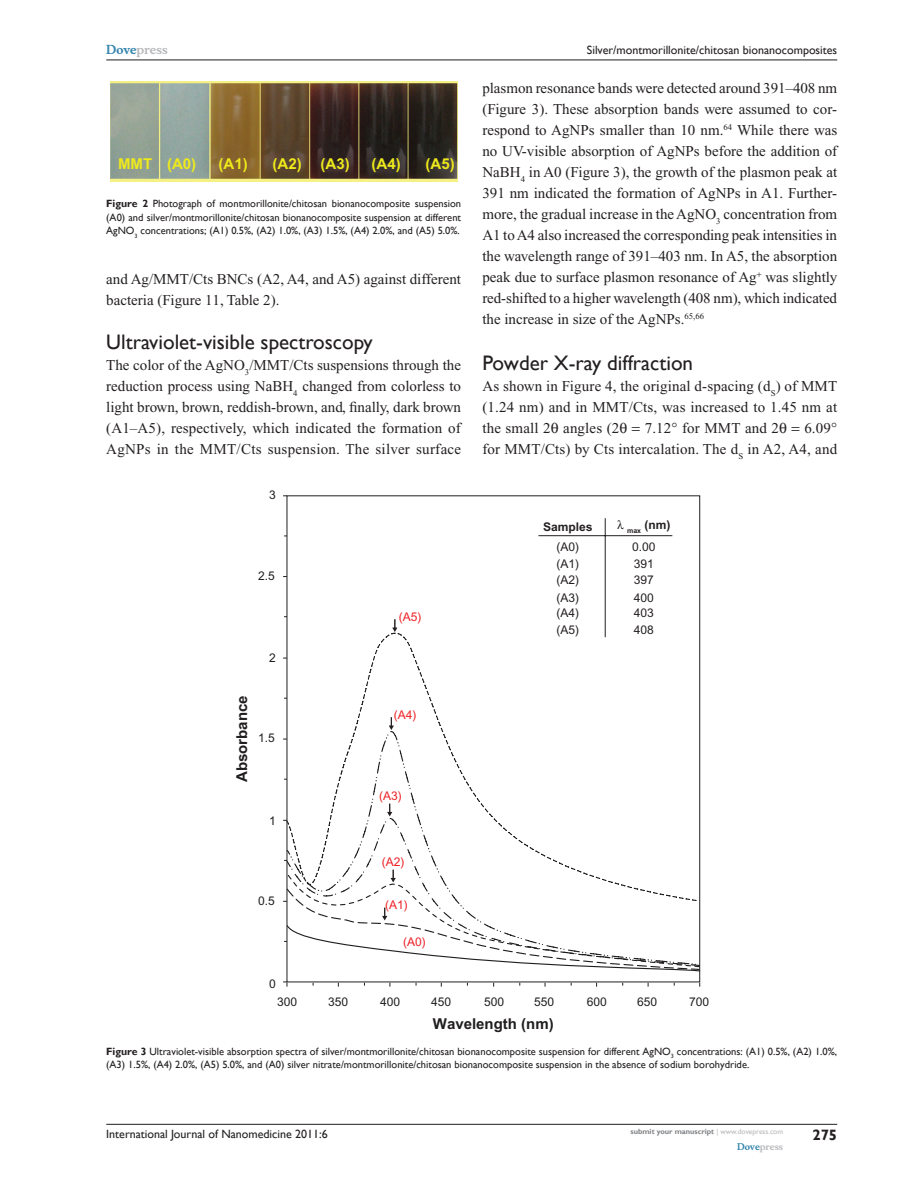
<style>
.page{position:relative;width:918px;height:1188px;background:#fff}
.page>*{position:absolute;margin:0;border:0;box-sizing:border-box;transform-origin:0 0}
.t1{font:21px "Gill Sans";color:#231f20}
.t2{font:15px/21px "Times New Roman";letter-spacing:.01em;color:#231f20;text-align:justify}
.t3{font:700 15px "Arial";color:#efea1b}
.t4{font:700 15px "Arial";color:#201d1e}
.t5{font:700 15px "Gill Sans";color:#231f20}
.t6{font:12px "Gill Sans";color:#231f20}
.t7{font:12px "Arial";color:#231f20}
.t8{font:12px "Arial";color:#201d1e}
.t9{font:12px "Arial";color:#ed2026}
.t10{font:700 12px "Arial";color:#231f20}
.t11{font:700 12px "Musee";color:#b8b9bc}
.t12{font:10.5px/13.5px "Gill Sans";color:#231f20;text-align:justify}
.t13{font:700 9px "Musee";color:#b8b9bc}
.t14{font:700 7.5px "Gill Sans";color:#808285}
.s1{color:#3485ae}
.s2{font-weight:700}
.s3{font-weight:400;color:#b8b9bc}
</style>
<div class="page">
<hr style="left:106px;top:1124px;width:731px;height:1px;background:#231f20">
<hr style="left:106px;top:60px;width:731px;height:1px;background:#231f20">
<img style="left:110px;top:81px;width:347px;height:100px">
<svg style="left:285px;top:624px;width:415px;height:243px"></svg>
<svg style="left:283px;top:982px;width:5px;height:5px"></svg>
<hr style="left:605px;top:518px;width:1px;height:119px;background:#231f20">
<hr style="left:538px;top:535px;width:134px;height:1px;background:#231f20">
<svg style="left:392px;top:619px;width:5px;height:13px"></svg>
<svg style="left:389px;top:717px;width:5px;height:13px"></svg>
<svg style="left:387px;top:804px;width:5px;height:12px"></svg>
<svg style="left:283px;top:867px;width:418px;height:105px"></svg>
<p class="t11" style="left:106px;top:43px;width:63px"><span class="s1">Dove</span>press</p>
<p class="t3" style="left:118px;top:155px;width:80px">MMT (A0)</p>
<p class="t3" style="left:219px;top:155px;width:85px">(A1) (A2)</p>
<p class="t3" style="left:321px;top:155px;width:82px">(A3) (A4)</p>
<p class="t3" style="left:426px;top:155px;width:31px">(A5)</p>
<p class="t12" style="left:106px;top:197px;width:356px"><span class="s2">Figure 2</span> Photograph of montmorillonite/chitosan bionanocomposite suspension (A0) and silver/montmorillonite/chitosan bionanocomposite suspension at different AgNO<sub>3</sub> concentrations; (A1) 0.5%, (A2) 1.0%, (A3) 1.5%, (A4) 2.0%, and (A5) 5.0%.</p>
<p class="t2" style="left:106px;top:268px;width:356px">and Ag/MMT/Cts BNCs (A2, A4, and A5) against different bacteria (Figure 11, Table 2).</p>
<h1 class="t1" style="left:106px;top:330px;width:268px">Ultraviolet-visible spectroscopy</h1>
<p class="t2" style="left:106px;top:355px;width:356px">The color of the AgNO<sub>3</sub>/MMT/Cts suspensions through the reduction process using NaBH<sub>4</sub> changed from colorless to light brown, brown, reddish-brown, and, finally, dark brown (A1–A5), respectively, which indicated the formation of AgNPs in the MMT/Cts suspension. The silver surface</p>
<p class="t8" style="left:269px;top:488px;width:8px">3</p>
<p class="t8" style="left:258px;top:569px;width:18px">2.5</p>
<p class="t8" style="left:269px;top:651px;width:8px">2</p>
<p class="t4" style="left:233px;top:782px;width:88px;rotate:-90deg">Absorbance</p>
<p class="t8" style="left:258px;top:731px;width:18px">1.5</p>
<p class="t8" style="left:269px;top:814px;width:8px">1</p>
<p class="t8" style="left:258px;top:894px;width:18px">0.5</p>
<p class="t8" style="left:269px;top:977px;width:8px">0</p>
<p class="t9" style="left:399px;top:610px;width:24px">(A5)</p>
<p class="t9" style="left:394px;top:708px;width:24px">(A4)</p>
<p class="t9" style="left:379px;top:789px;width:24px">(A3)</p>
<p class="t9" style="left:382px;top:855px;width:24px">(A2)</p>
<p class="t9" style="left:385px;top:898px;width:24px">(A1)</p>
<p class="t9" style="left:403px;top:935px;width:24px">(A0)</p>
<p class="t6" style="left:587px;top:43px;width:252px">Silver/montmorillonite/chitosan bionanocomposites</p>
<p class="t2" style="left:482px;top:77px;width:356px">plasmon resonance bands were detected around 391–408 nm (Figure 3). These absorption bands were assumed to cor&shy;respond to AgNPs smaller than 10 nm.<sup>64</sup> While there was no UV-visible absorption of AgNPs before the addition of NaBH<sub>4</sub> in A0 (Figure 3), the growth of the plasmon peak at 391 nm indicated the formation of AgNPs in A1. Further&shy;more, the gradual increase in the AgNO<sub>3</sub> concentration from A1 to A4 also increased the corresponding peak intensities in the wavelength range of 391–403 nm. In A5, the absorption peak due to surface plasmon resonance of Ag was slightly red-shifted to a higher wavelength (408 nm), which indicated the increase in size of the AgNPs.<sup>65,66</sup></p>
<h1 class="t1" style="left:482px;top:351px;width:212px">Powder X-ray diffraction</h1>
<p class="t2" style="left:482px;top:376px;width:356px">As shown in Figure 4, the original d-spacing (d<sub>S</sub>) of MMT (1.24 nm) and in MMT/Cts, was increased to 1.45 nm at the small 2 angles (2</p>
<p class="t2" style="left:645px;top:418px;width:136px">7.12 for MMT and 2</p>
<p class="t2" style="left:482px;top:418px;width:356px;text-indent:322px">6.09 for MMT/Cts) by Cts intercalation. The d<sub>S</sub> in A2, A4, and</p>
<p class="t10" style="left:543px;top:520px;width:51px">Samples</p>
<p class="t10" style="left:627px;top:518px;width:45px"><sub>max</sub> (nm)</p>
<p class="t7" style="left:557px;top:540px;width:24px">(A0)</p>
<p class="t7" style="left:632px;top:540px;width:25px">0.00</p>
<p class="t7" style="left:557px;top:557px;width:24px">(A1)</p>
<p class="t7" style="left:634px;top:557px;width:22px">391</p>
<p class="t7" style="left:557px;top:573px;width:24px">(A2)</p>
<p class="t7" style="left:634px;top:573px;width:22px">397</p>
<p class="t7" style="left:557px;top:591px;width:24px">(A3)</p>
<p class="t7" style="left:634px;top:591px;width:22px">400</p>
<p class="t7" style="left:557px;top:606px;width:24px">(A4)</p>
<p class="t7" style="left:634px;top:606px;width:22px">403</p>
<p class="t7" style="left:557px;top:623px;width:24px">(A5)</p>
<p class="t7" style="left:634px;top:623px;width:22px">408</p>
<p class="t8" style="left:277px;top:995px;width:22px">300</p>
<p class="t8" style="left:328px;top:995px;width:22px">350</p>
<p class="t8" style="left:380px;top:995px;width:22px">400</p>
<p class="t8" style="left:431px;top:995px;width:22px">450</p>
<p class="t8" style="left:484px;top:995px;width:22px">500</p>
<p class="t8" style="left:534px;top:995px;width:22px">550</p>
<p class="t8" style="left:587px;top:995px;width:22px">600</p>
<p class="t8" style="left:637px;top:995px;width:22px">650</p>
<p class="t8" style="left:689px;top:995px;width:22px">700</p>
<p class="t4" style="left:433px;top:1015px;width:122px">Wavelength (nm)</p>
<p class="t12" style="left:106px;top:1044px;width:732px"><span class="s2">Figure 3</span> Ultraviolet-visible absorption spectra of silver/montmorillonite/chitosan bionanocomposite suspension for different AgNO<sub>3</sub> concentrations: (A1) 0.5%, (A2) 1.0%, (A3) 1.5%, (A4) 2.0%, (A5) 5.0%, and (A0) silver nitrate/montmorillonite/chitosan bionanocomposite suspension in the absence of sodium borohydride.</p>
<p class="t6" style="left:106px;top:1127px;width:223px">International Journal of Nanomedicine 2011:6</p>
<p class="t14" style="left:631px;top:1127px;width:154px">submit your manuscript <span class="s3">| www.dovepress.com</span></p>
<p class="t13" style="left:737px;top:1141px;width:48px"><span class="s1">Dove</span>press</p>
<p class="t5" style="left:812px;top:1126px;width:26px">275</p>
</div>
